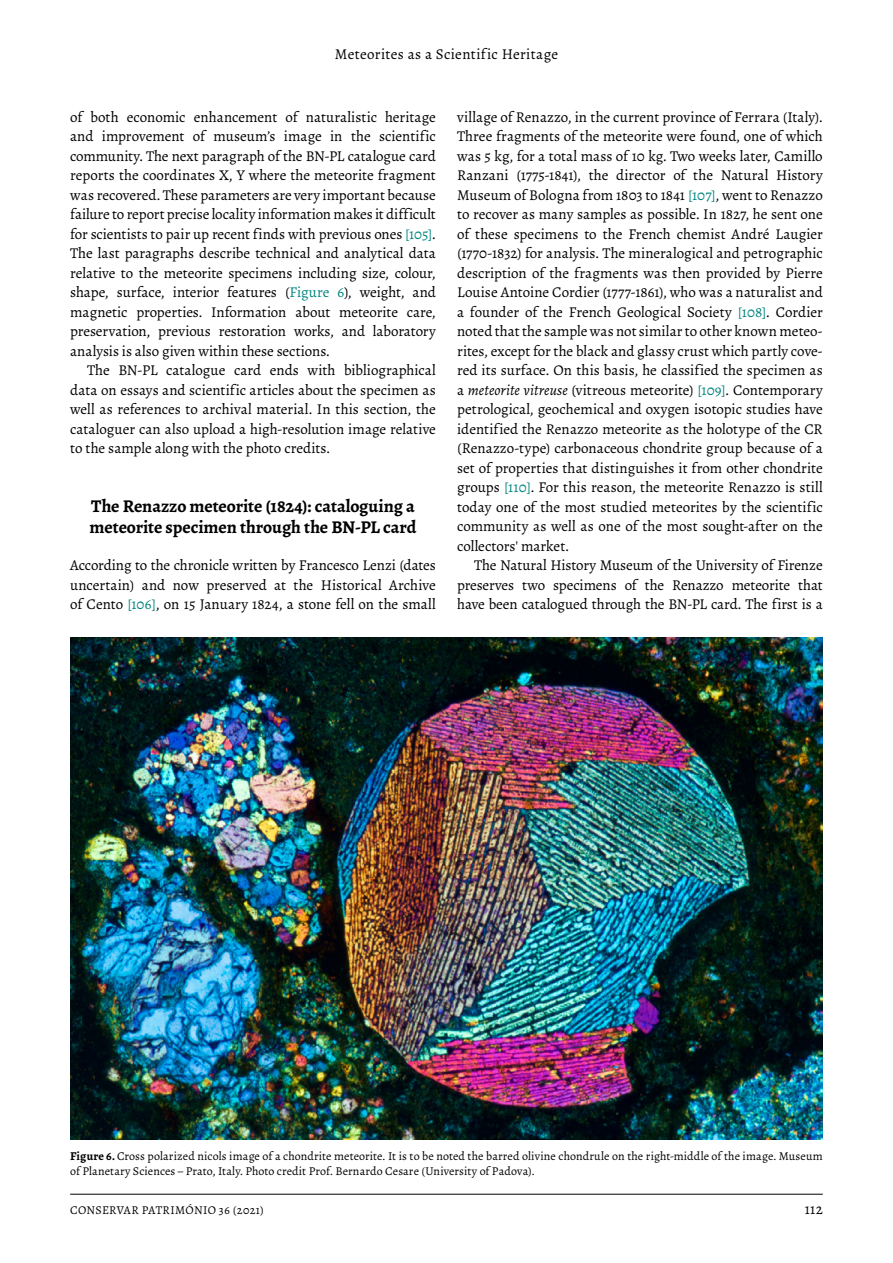
<style>
.page{position:relative;width:893px;height:1263px;background:#fff}
.page>*{position:absolute;margin:0;border:0;box-sizing:border-box;transform-origin:0 0}
.t1{font:700 18px/21px "Alegreya";letter-spacing:-.005em;color:#000}
.t2{font:15px/19.5px "Alegreya";color:#000;text-align:justify}
.t3{font:15px "Alegreya";letter-spacing:.02em;color:#000}
.t4{font:12px/14.2px "Alegreya";letter-spacing:.01em;color:#000}
.s1{color:#00867e}
.s2{font-style:italic}
.s3{font-weight:700}
</style>
<div class="page">
<hr style="left:70px;top:1194px;width:753px;height:1px;background:#000">
<img style="left:70px;top:638px;width:753px;height:502px">
<p class="t3" style="left:335px;top:44px;width:225px">Meteorites as a Scientific Heritage</p>
<p class="t2" style="left:70px;top:107px;width:367px">of both economic enhancement of naturalistic heritage and improvement of museum’s image in the scientific community. The next paragraph of the BN-PL catalogue card reports the coordinates X, Y where the meteorite fragment was recovered. These parameters are very important because failure to report precise locality information makes it difficult for scientists to pair up recent finds with previous ones <span class="s1">[105]</span>.<br>The last paragraphs describe technical and analytical data relative to the meteorite specimens including size, colour, shape, surface, interior features (<span class="s1">Figure 6</span>), weight, and magnetic properties. Information about meteorite care, preservation, previous restoration works, and laboratory analysis is also given within these sections.</p>
<p class="t2" style="left:70px;top:360px;width:367px;text-indent:17px">The BN-PL catalogue card ends with bibliographical data on essays and scientific articles about the specimen as well as references to archival material. In this section, the cataloguer can also upload a high-resolution image relative to the sample along with the photo credits.</p>
<p class="t1" style="left:90px;top:495px;width:328px">The Renazzo meteorite (1824): cataloguing a meteorite specimen through the BN-PL card</p>
<p class="t2" style="left:70px;top:555px;width:367px">According to the chronicle written by Francesco Lenzi (dates uncertain) and now preserved at the Historical Archive of Cento <span class="s1">[106]</span>, on 15 January 1824, a stone fell on the small</p>
<p class="t2" style="left:457px;top:107px;width:367px">village of Renazzo, in the current province of Ferrara (Italy).<br>Three fragments of the meteorite were found, one of which was 5 kg, for a total mass of 10 kg. Two weeks later, Camillo Ranzani (1775-1841), the director of the Natural History Museum of Bologna from 1803 to 1841 <span class="s1">[107]</span>, went to Renazzo to recover as many samples as possible. In 1827, he sent one of these specimens to the French chemist André Laugier (1770-1832) for analysis. The mineralogical and petrographic description of the fragments was then provided by Pierre Louise Antoine Cordier (1777-1861), who was a naturalist and a founder of the French Geological Society <span class="s1">[108]</span>. Cordier noted that the sample was not similar to other known meteo&shy;rites, except for the black and glassy crust which partly cove&shy;red its surface. On this basis, he classified the specimen as a <span class="s2">meteorite vitreuse</span> (vitreous meteorite) <span class="s1">[109]</span>. Contemporary petrological, geochemical and oxygen isotopic studies have identified the Renazzo meteorite as the holotype of the CR (Renazzo-type) carbonaceous chondrite group because of a set of properties that distinguishes it from other chondrite groups <span class="s1">[110]</span>. For this reason, the meteorite Renazzo is still today one of the most studied meteorites by the scientific community as well as one of the most sought-after on the collectors' market.</p>
<p class="t2" style="left:457px;top:555px;width:367px;text-indent:17px">The Natural History Museum of the University of Firenze preserves two specimens of the Renazzo meteorite that have been catalogued through the BN-PL card. The first is a</p>
<p class="t4" style="left:70px;top:1149px;width:754px"><span class="s3">Figure 6.</span> Cross polarized nicols image of a chondrite meteorite. It is to be noted the barred olivine chondrule on the right-middle of the image. Museum of Planetary Sciences – Prato, Italy. Photo credit Prof. Bernardo Cesare (University of Padova).</p>
<p class="t4" style="left:70px;top:1203px;width:195px">CONSERVAR PATRIMÓNIO 36 (2021)</p>
<p class="t2" style="left:805px;top:1199px;width:19px">112</p>
</div>
